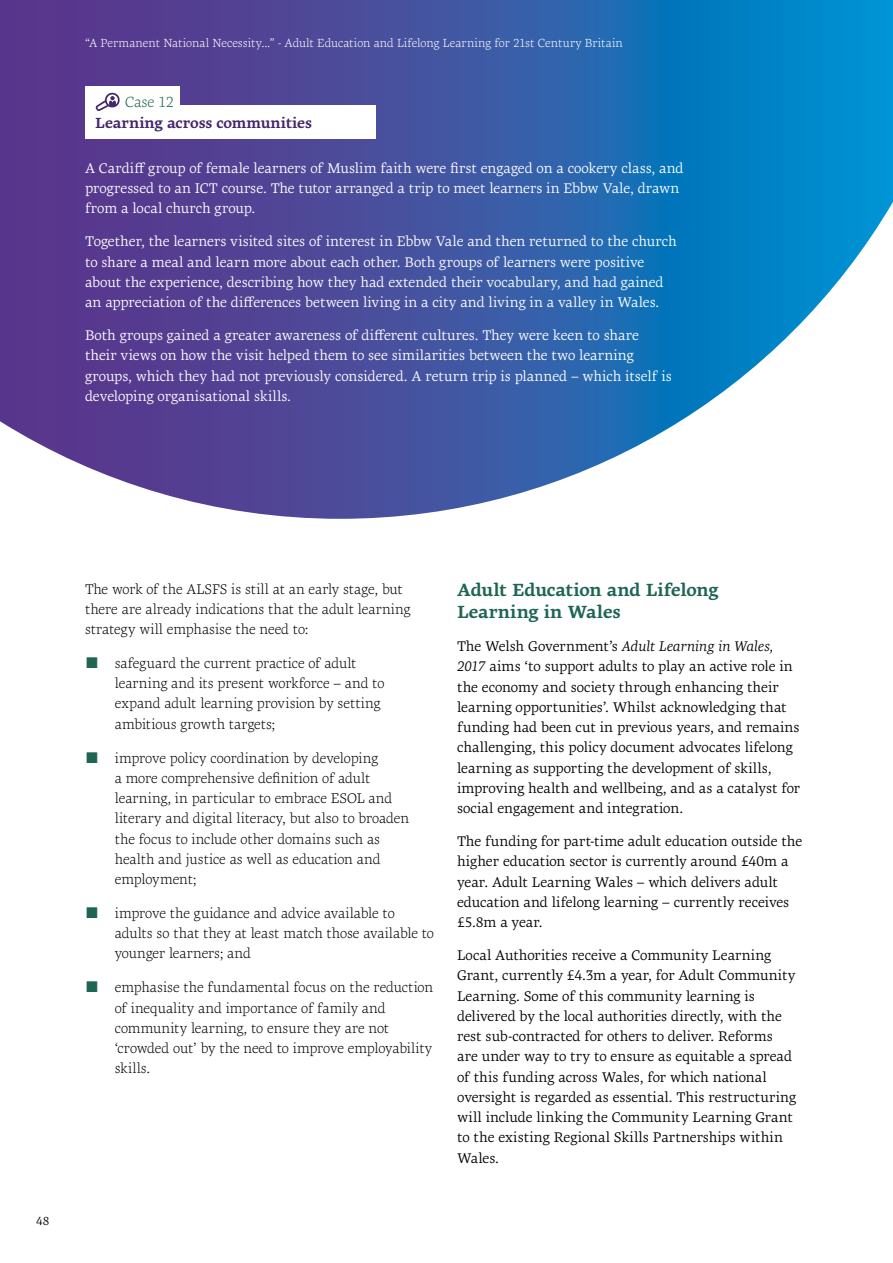
<style>
.page{position:relative;width:893px;height:1263px;background:#fff}
.page>*{position:absolute;margin:0;border:0;box-sizing:border-box;transform-origin:0 0}
.t1{font:700 18px/21.6px "Geneo Std";letter-spacing:-.01em;color:#1e6553}
.t2{font:700 15px "Geneo Std";letter-spacing:-.005em;color:#44276c}
.t3{font:300 15px "Geneo Std";letter-spacing:-.02em;color:#1e6553}
.t4{font:14.25px/20.2px "Geneo Std";color:#000}
.t5{font:300 14.25px/20.2px "Geneo Std";color:#000}
.t6{font:14.25px/20.2px "Geneo Std";color:#fff}
.t7{font:300 12px "Geneo Std";color:#fff}
.t8{font:12px "Geneo Std";color:#000}
.s1{font-family:"Circular Pro";font-weight:400;font-size:15px;color:#1e6553}
.s2{font-style:italic}
</style>
<div class="page">
<svg style="left:0;top:0;width:893px;height:519px;background:#526fb1"></svg>
<div style="left:85px;top:86px;width:95px;height:27px;background:#fff"></div>
<div style="left:85px;top:105px;width:290px;height:33px;background:#fff"></div>
<svg style="left:95px;top:92px;width:25px;height:19px"></svg>
<p class="t7" style="left:85px;top:36px;width:539px">“A Permanent National Necessity...” - Adult Education and Lifelong Learning for 21st Century Britain</p>
<p class="t3" style="left:125px;top:93px;width:50px">Case 12</p>
<p class="t2" style="left:95px;top:113px;width:218px">Learning across communities</p>
<p class="t6" style="left:85px;top:158px;width:600px">A Cardiff group of female learners of Muslim faith were first engaged on a cookery class, and progressed to an ICT course. The tutor arranged a trip to meet learners in Ebbw Vale, drawn from a local church group.</p>
<p class="t6" style="left:85px;top:231px;width:593px">Together, the learners visited sites of interest in Ebbw Vale and then returned to the church to share a meal and learn more about each other. Both groups of learners were positive about the experience, describing how they had extended their vocabulary, and had gained an appreciation of the differences between living in a city and living in a valley in Wales.</p>
<p class="t6" style="left:85px;top:325px;width:588px">Both groups gained a greater awareness of different cultures. They were keen to share their views on how the visit helped them to see similarities between the two learning groups, which they had not previously considered. A return trip is planned – which itself is developing organisational skills.</p>
<p class="t8" style="left:36px;top:1214px;width:14px">48</p>
<p class="t5" style="left:85px;top:578px;width:327px">The work of the ALSFS is still at an early stage, but there are already indications that the adult learning strategy will emphasise the need to:</p>
<p class="t5" style="left:115px;top:653px;width:271px;text-indent:-30px"><span class="s1">■</span> safeguard the current practice of adult learning and its present workforce – and to expand adult learning provision by setting ambitious growth targets;</p>
<p class="t5" style="left:115px;top:747px;width:296px;text-indent:-30px"><span class="s1">■</span> improve policy coordination by developing<br>a more comprehensive definition of adult learning, in particular to embrace ESOL and literary and digital literacy, but also to broaden the focus to include other domains such as health and justice as well as education and employment;</p>
<p class="t5" style="left:115px;top:903px;width:321px;text-indent:-30px"><span class="s1">■</span> improve the guidance and advice available to adults so that they at least match those available to younger learners; and</p>
<p class="t5" style="left:115px;top:977px;width:320px;text-indent:-30px"><span class="s1">■</span> emphasise the fundamental focus on the reduction of inequality and importance of family and community learning, to ensure they are not ‘crowded out’ by the need to improve employability skills.</p>
<p class="t1" style="left:457px;top:579px;width:263px">Adult Education and Lifelong<br>Learning in Wales</p>
<p class="t4" style="left:457px;top:636px;width:345px">The Welsh Government’s <span class="s2">Adult Learning in Wales, 2017</span> aims ‘to support adults to play an active role in the economy and society through enhancing their learning opportunities’. Whilst acknowledging that funding had been cut in previous years, and remains challenging, this policy document advocates lifelong learning as supporting the development of skills, improving health and wellbeing, and as a catalyst for social engagement and integration.</p>
<p class="t4" style="left:457px;top:831px;width:347px">The funding for part-time adult education outside the higher education sector is currently around £40m a year. Adult Learning Wales – which delivers adult education and lifelong learning – currently receives £5.8m a year.</p>
<p class="t4" style="left:457px;top:945px;width:341px">Local Authorities receive a Community Learning Grant, currently £4.3m a year, for Adult Community Learning. Some of this community learning is delivered by the local authorities directly, with the rest sub-contracted for others to deliver. Reforms are under way to try to ensure as equitable a spread of this funding across Wales, for which national oversight is regarded as essential. This restructuring will include linking the Community Learning Grant to the existing Regional Skills Partnerships within Wales.</p>
</div>
